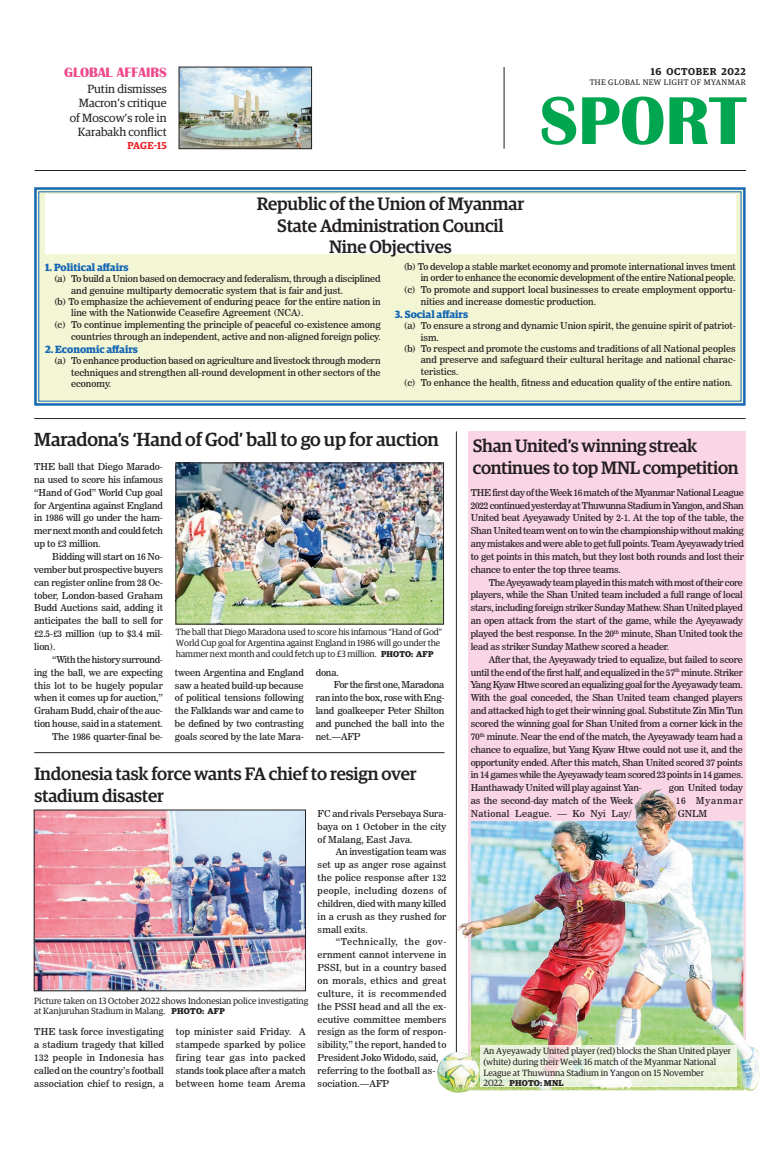
<style>
.page{position:relative;width:773px;height:1152px;background:#fff}
.page>*{position:absolute;margin:0;border:0;box-sizing:border-box;transform-origin:0 0}
.Brief_Head{font:500 19px "Guardian Egyp";letter-spacing:-.01em;color:#231f20}
.Brief_Head-2{font:500 18px/21.6px "Guardian Egyp";letter-spacing:-.01em;color:#231f20}
.t1{font:700 14px "Britannic";color:#ef488a}
.t2{font:11.9px/14.3px "Guardian Egyp";color:#231f20;text-align:right}
.Sub_Body{font:700 10.5px "Guardian Egyp";color:#1768b4}
.t3{font:600 10px "Guardian Egyp";letter-spacing:.06em;color:#231f20}
.Spill_Style{font:600 10px "Guardian Egyp";letter-spacing:.005em;color:#ee1d23}
._2nd_Body{font:9.5px/12.9px "News 706 BT Roman C";color:#231f20;text-align:justify}
.Normal_Para{font:9.5px/12.9px "News 706 BT Roman C";letter-spacing:-.005em;color:#231f20;text-align:justify}
._2nd_Body-2{font:9.5px "News 706 BT Roman C";letter-spacing:.025em;color:#231f20}
._2nd_Body-3{font:9.5px "News 706 BT Roman C";letter-spacing:.08em;color:#231f20}
.t4{font:9px/10.8px "Guardian Egyp";color:#231f20}
.t5{font:700 8.5px "Guardian Egyp";letter-spacing:.02em;color:#231f20}
.t6{font:8px "Guardian Egyp";letter-spacing:.06em;color:#231f20}
.s1{font-weight:700;font-size:8.5px}
.s2{font-weight:400;font-size:9px}
</style>
<div class="page">
<svg style="left:541px;top:97px;width:205px;height:48px"></svg>
<hr style="left:35px;top:170px;width:711px;height:1px;background:#231f20">
<hr style="left:504px;top:67px;width:1px;height:82px;background:#231f20">
<hr style="left:456px;top:431px;width:1px;height:658px;background:#231f20">
<div style="left:468px;top:431px;width:278px;height:658px;background:#fad5e5"></div>
<svg style="left:34px;top:187px;width:712px;height:219px"></svg>
<div style="left:45px;top:195px;width:690px;height:59px;background:#fff"></div>
<hr style="left:34px;top:418px;width:711px;height:1px;background:#231f20">
<img style="left:181px;top:69px;width:129px;height:78px">
<div style="left:179px;top:67px;width:133px;height:82px;border:1px solid #231f20"></div>
<img style="left:178px;top:465px;width:263px;height:157px">
<img style="left:36px;top:812px;width:267px;height:177px">
<img style="left:437px;top:766px;width:323px;height:327px">
<hr style="left:34px;top:752px;width:410px;height:1px;background:#231f20">
<svg style="left:480px;top:1045px;width:257px;height:42px;fill:#ecf4df"></svg>
<p class="t1" style="left:64px;top:64px;width:104px">GLOBAL AFFAIRS</p>
<p class="t2" style="left:70px;top:81px;width:98px">Putin dismisses<br>Macron’s critique of Moscow’s role in<br>Karabakh conflict</p>
<p class="Spill_Style" style="left:127px;top:138px;width:41px">PAGE-15</p>
<p class="t3" style="left:651px;top:64px;width:96px">16 OCTOBER 2022</p>
<p class="t6" style="left:589px;top:76px;width:158px">THE GLOBAL NEW LIGHT OF MYANMAR</p>
<p class="Brief_Head-2" style="left:257px;top:192px;width:269px">Republic of the Union of Myanmar</p>
<p class="Brief_Head-2" style="left:277px;top:213px;width:228px">State Administration Council</p>
<p class="Brief_Head-2" style="left:329px;top:235px;width:124px">Nine Objectives</p>
<p class="_2nd_Body" style="left:404px;top:261px;width:334px;line-height:11.4px;text-align:right">(b) To develop a stable market economy and promote international inves tment in order to enhance the economic development of the entire National people.</p>
<p class="_2nd_Body" style="left:421px;top:283px;width:316px;line-height:12.6px;text-indent:-17px">(c) To promote and support local businesses to create employment opportu&shy;nities and increase domestic production.</p>
<p class="Sub_Body" style="left:395px;top:306px;width:75px">3. Social affairs</p>
<p class="_2nd_Body" style="left:421px;top:320px;width:316px;line-height:11.4px;text-indent:-17px">(a) To ensure a strong and dynamic Union spirit, the genuine spirit of patriot&shy;ism.</p>
<p class="_2nd_Body" style="left:421px;top:343px;width:316px;line-height:11.4px;text-indent:-17px">(b) To respect and promote the customs and traditions of all National peoples and preserve and safeguard their cultural heritage and national charac&shy;teristics.</p>
<p class="_2nd_Body" style="left:404px;top:376px;width:330px">(c) To enhance the health, fitness and education quality of the entire nation.</p>
<p class="Sub_Body" style="left:45px;top:259px;width:85px">1. Political affairs</p>
<p class="_2nd_Body" style="left:71px;top:273px;width:311px;line-height:11.4px;text-indent:-17px">(a) To build a Union based on democracy and federalism, through a disciplined and genuine multiparty democratic system that is fair and just.</p>
<p class="_2nd_Body" style="left:71px;top:296px;width:311px;line-height:11.4px;text-indent:-17px">(b) To emphasize the achievement of enduring peace for the entire nation in line with the Nationwide Ceasefire Agreement (NCA).</p>
<p class="_2nd_Body" style="left:54px;top:318px;width:328px;line-height:12.6px;text-align:right">(c) To continue implementing the principle of peaceful co-existence among countries through an independent, active and non-aligned foreign policy.</p>
<p class="Sub_Body" style="left:45px;top:341px;width:95px">2. Economic affairs</p>
<p class="_2nd_Body" style="left:71px;top:355px;width:311px;line-height:11.4px;text-indent:-17px">(a) To enhance production based on agriculture and livestock through modern techniques and strengthen all-round development in other sectors of the economy.</p>
<p class="Brief_Head" style="left:34px;top:426px;width:406px">Maradona’s ‘Hand of God’ ball to go up for auction</p>
<p class="Normal_Para" style="left:34px;top:460px;width:130px">THE ball that Diego Marado&shy;na used to score his infamous “Hand of God” World Cup goal for Argentina against England in 1986 will go under the ham&shy;mer next month and could fetch up to £3 million.</p>
<p class="_2nd_Body" style="left:34px;top:550px;width:130px;text-indent:18px">Bidding will start on 16 No&shy;vember but prospective buyers can register online from 28 Oc&shy;tober, London-based Graham Budd Auctions said, adding it anticipates the ball to sell for £2.5-£3 million (up to $3.4 mil&shy;lion).</p>
<p class="_2nd_Body" style="left:34px;top:653px;width:130px;text-indent:18px">“With the history surround&shy;ing the ball, we are expecting this lot to be hugely popular when it comes up for auction,” Graham Budd, chair of the auc&shy;tion house, said in a statement.</p>
<p class="_2nd_Body" style="left:52px;top:730px;width:112px">The 1986 quarter-final be-</p>
<p class="t4" style="left:176px;top:626px;width:268px">The ball that Diego Maradona used to score his infamous “Hand of God”<br>World Cup goal for Argentina against England in 1986 will go under the hammer next month and could fetch up to £3 million. <span class="s1">PHOTO: AFP</span></p>
<p class="_2nd_Body" style="left:175px;top:666px;width:130px">tween Argentina and England saw a heated build-up because of political tensions following the Falklands war and came to be defined by two contrasting goals scored by the late Mara-</p>
<p class="_2nd_Body" style="left:316px;top:666px;width:25px">dona.</p>
<p class="_2nd_Body" style="left:316px;top:679px;width:130px;text-indent:18px">For the first one, Maradona ran into the box, rose with Eng&shy;land goalkeeper Peter Shilton and punched the ball into the net.—AFP</p>
<p class="Brief_Head-2" style="left:34px;top:762px;width:384px">Indonesia task force wants FA chief to resign over stadium disaster</p>
<p class="t4" style="left:34px;top:994px;width:275px">Picture taken on 13 October 2022 shows Indonesian police investigating at Kanjuruhan Stadium in Malang. <span class="s1">PHOTO: AFP</span></p>
<p class="Normal_Para" style="left:34px;top:1025px;width:131px">THE task force investigating a stadium tragedy that killed 132 people in Indonesia has called on the country’s football association chief to resign, a</p>
<p class="Normal_Para" style="left:176px;top:1025px;width:131px">top minister said Friday. A stampede sparked by police firing tear gas into packed stands took place after a match between home team Arema</p>
<p class="Normal_Para" style="left:317px;top:807px;width:130px">FC and rivals Persebaya Sura&shy;baya on 1 October in the city of Malang, East Java.</p>
<p class="_2nd_Body" style="left:317px;top:846px;width:130px;text-indent:18px">An investigation team was set up as anger rose against the police response after 132 people, including dozens of children, died with many killed in a crush as they rushed for small exits.</p>
<p class="_2nd_Body" style="left:317px;top:936px;width:130px;text-align:left;text-indent:18px">“Technically, the gov&shy;ernment cannot intervene in<br>PSSI, but in a country based on morals, ethics and great culture, it is recommended the PSSI head and all the ex&shy;ecutive committee members resign as the form of respon&shy;sibility,” the report, handed to<br>President Joko Widodo, said, referring to the football as&shy;sociation.—AFP</p>
<p class="Brief_Head-2" style="left:473px;top:434px;width:267px">Shan United’s winning streak continues to top MNL competition</p>
<p class="_2nd_Body" style="left:470px;top:486px;width:275px">THE first day of the Week 16 match of the Myanmar National League 2022 continued yesterday at Thuwunna Stadium in Yangon, and Shan United beat Ayeyawady United by 2-1. At the top of the table, the Shan United team went on to win the championship without making any mistakes and were able to get full points. Team Ayeyawady tried to get points in this match, but they lost both rounds and lost their chance to enter the top three teams.</p>
<p class="_2nd_Body" style="left:470px;top:576px;width:274px;text-indent:18px">The Ayeyawady team played in this match with most of their core players, while the Shan United team included a full range of local stars, including foreign striker Sunday Mathew. Shan United played an open attack from the start of the game, while the Ayeyawady played the best response. In the 20<sup>th</sup> minute, Shan United took the lead as striker Sunday Mathew scored a header.</p>
<p class="_2nd_Body" style="left:470px;top:653px;width:274px;text-indent:18px">After that, the Ayeyawady tried to equalize, but failed to score until the end of the first half, and equalized in the 57<sup>th</sup> minute. Striker Yang Kyaw Htwe scored an equalizing goal for the Ayeyawady team.<br>With the goal conceded, the Shan United team changed players and attacked high to get their winning goal. Substitute Zin Min Tun scored the winning goal for Shan United from a corner kick in the 70<sup>th</sup> minute. Near the end of the match, the Ayeyawady team had a chance to equalize, but Yang Kyaw Htwe could not use it, and the opportunity ended. After this match, Shan United scored 37 points in 14 games while the Ayeyawady team scored 23 points in 14 games.<br>Hanthawady United will play against Yan-</p>
<p class="_2nd_Body" style="left:668px;top:781px;width:75px">gon United today</p>
<p class="_2nd_Body" style="left:470px;top:794px;width:163px">as the second-day match of the Week</p>
<p class="_2nd_Body-3" style="left:675px;top:795px;width:68px">16 Myanmar</p>
<p class="_2nd_Body-2" style="left:470px;top:808px;width:162px">National League. — Ko Nyi Lay/</p>
<p class="_2nd_Body" style="left:677px;top:807px;width:31px">GNLM</p>
<p class="t4" style="left:483px;top:1045px;width:249px">An Ayeyawady United player (red) blocks the Shan United player (white) during their Week 16 match of the Myanmar National<br>League at Thuwunna Stadium in Yangon on 15 November</p>
<p class="t5" style="left:483px;top:1077px;width:82px"><span class="s2">2022.</span> PHOTO: MNL</p>
</div>
